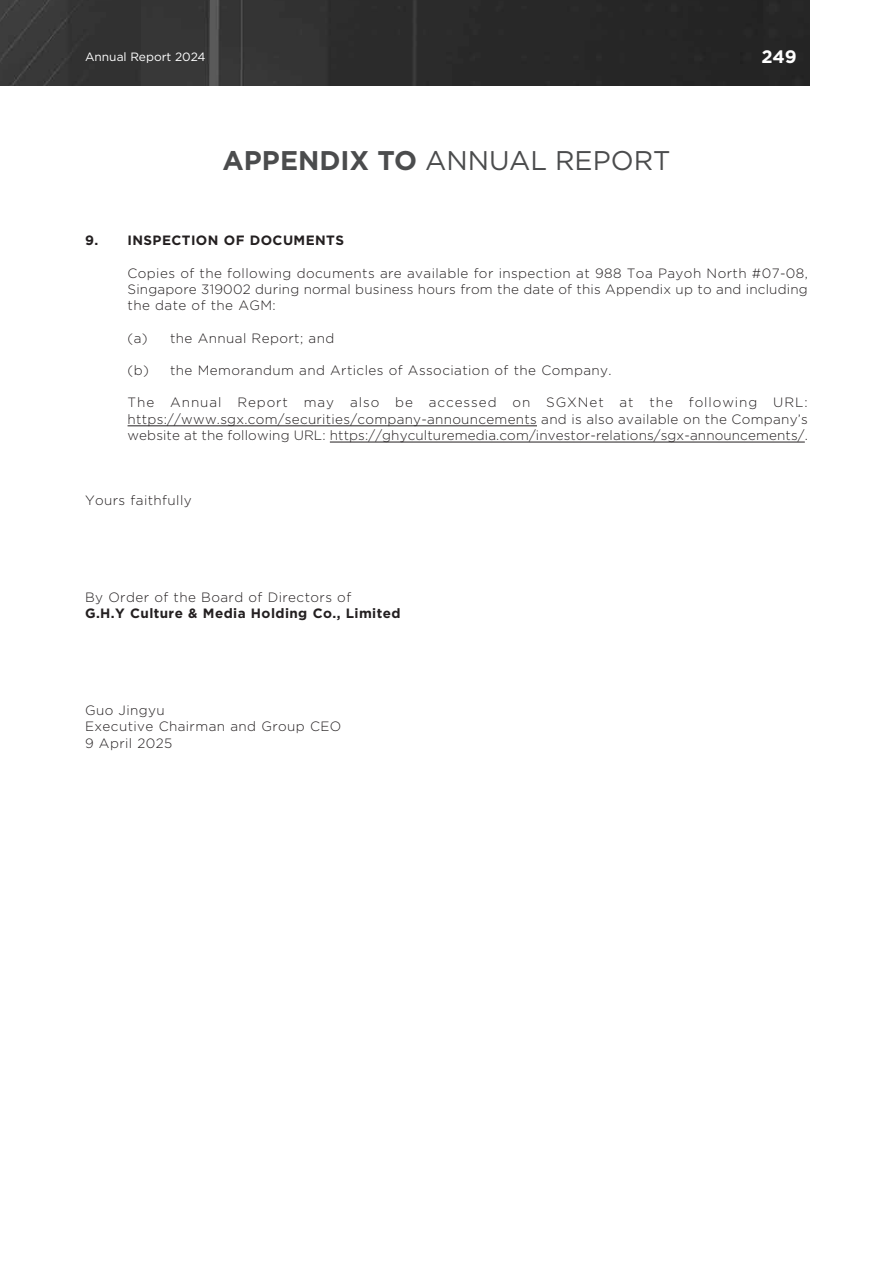
<style>
.page{position:relative;width:893px;height:1263px;background:#fff}
.page>*{position:absolute;margin:0;border:0;box-sizing:border-box;transform-origin:0 0}
.t1{font:27px "Gotham";color:#4b4c4d}
.t2{font:700 18px "Gotham";color:#fff}
.t3{font:300 13.5px/16.2px "Gotham";letter-spacing:.03em;color:#231f20;text-align:justify}
.t4{font:700 13.5px "Gotham";letter-spacing:.03em;color:#231f20}
.t5{font:12px "Gotham";color:#fff}
.s1{font-weight:700}
</style>
<div class="page">
<hr style="left:128px;top:426px;width:409px;height:1px;background:#231f20">
<hr style="left:330px;top:442px;width:475px;height:1px;background:#231f20">
<img style="left:0;top:0;width:809px;height:85px">
<p class="t5" style="left:85px;top:49px;width:122px">Annual Report 2024</p>
<h1 class="t1" style="left:223px;top:144px;width:449px"><span class="s1">APPENDIX TO</span> ANNUAL REPORT</h1>
<h2 class="t2" style="left:761px;top:44px;width:37px">249</h2>
<p class="t4" style="left:85px;top:232px;width:260px">9. INSPECTION OF DOCUMENTS</p>
<p class="t3" style="left:128px;top:265px;width:682px">Copies of the following documents are available for inspection at 988 Toa Payoh North #07-08, Singapore 319002 during normal business hours from the date of this Appendix up to and including the date of the AGM:</p>
<p class="t3" style="left:128px;top:329px;width:208px">(a) the Annual Report; and</p>
<p class="t3" style="left:128px;top:362px;width:486px">(b) the Memorandum and Articles of Association of the Company.</p>
<p class="t3" style="left:128px;top:394px;width:682px">The Annual Report may also be accessed on SGXNet at the following URL: https://www.sgx.com/securities/company-announcements and is also available on the Company’s website at the following URL: https://ghyculturemedia.com/investor-relations/sgx-announcements/.</p>
<p class="t3" style="left:85px;top:491px;width:108px">Yours faithfully</p>
<p class="t3" style="left:85px;top:589px;width:268px">By Order of the Board of Directors of</p>
<p class="t4" style="left:85px;top:604px;width:317px">G.H.Y Culture &amp; Media Holding Co., Limited</p>
<p class="t3" style="left:85px;top:702px;width:258px;text-align:left">Guo Jingyu<br>Executive Chairman and Group CEO<br>9 April 2025</p>
</div>
